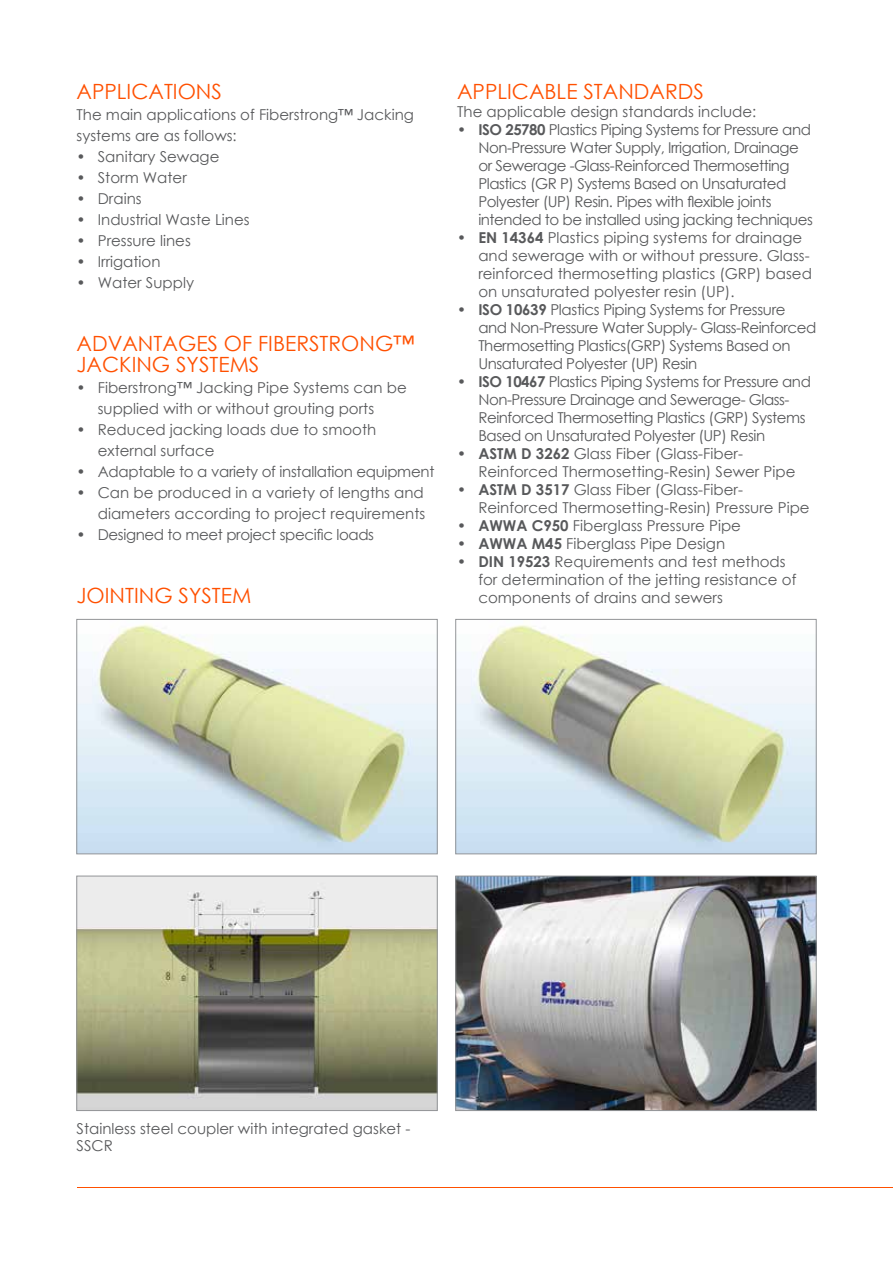
<style>
.page{position:relative;width:893px;height:1263px;background:#fff}
.page>*{position:absolute;margin:0;border:0;box-sizing:border-box;transform-origin:0 0}
.t1{font:21px/21px "Century Gothic";color:#ff5000}
.t2{font:15px/18px "Century Gothic";color:#58595b}
.t3{font:15px/18px "Century Gothic";letter-spacing:-.03em;color:#58595b}
.t4{font:15px "Century Gothic";letter-spacing:-.02em;color:#58595b}
.t5{font:15px "Century Gothic";letter-spacing:-.025em;color:#58595b}
.s1{font-weight:700}
</style>
<div class="page">
<hr style="left:78px;top:1187px;width:815px;height:1px;background:#ff5000">
<img style="left:79px;top:624px;width:356px;height:228px">
<div style="left:77px;top:619px;width:360px;height:235px;border:1px solid #939598"></div>
<img style="left:457px;top:625px;width:357px;height:227px">
<div style="left:455px;top:619px;width:361px;height:235px;border:1px solid #939598"></div>
<img style="left:457px;top:878px;width:357px;height:231px">
<div style="left:455px;top:876px;width:361px;height:235px;border:1px solid #939598"></div>
<img style="left:79px;top:878px;width:356px;height:231px">
<div style="left:77px;top:876px;width:360px;height:235px;border:1px solid #939598"></div>
<h1 class="t1" style="left:77px;top:80px;width:14px">App</h1>
<h1 class="t1" style="left:117px;top:80px;width:104px">lications</h1>
<p class="t2" style="left:77px;top:104px;width:339px;line-height:21px">The main applications of Fiberstrong™ Jacking systems are as follows:</p>
<p class="t2" style="left:77px;top:147px;width:144px">• Sanitary Sewage</p>
<p class="t2" style="left:77px;top:168px;width:112px">• Storm Water</p>
<p class="t2" style="left:77px;top:189px;width:67px">• Drains</p>
<p class="t2" style="left:77px;top:210px;width:175px">• Industrial Waste Lines</p>
<p class="t2" style="left:77px;top:231px;width:116px">• Pressure lines</p>
<p class="t2" style="left:77px;top:252px;width:86px">• Irrigation</p>
<p class="t2" style="left:77px;top:273px;width:119px">• Water Supply</p>
<h1 class="t1" style="left:77px;top:332px;width:339px">Advantages of Fiberstrong™<br>Jacking systems</h1>
<p class="t2" style="left:98px;top:377px;width:310px;line-height:21px;text-indent:-21px">• Fiberstrong™ Jacking Pipe Systems can be supplied with or without grouting ports</p>
<p class="t2" style="left:98px;top:419px;width:280px;line-height:21px;text-indent:-21px">• Reduced jacking loads due to smooth external surface</p>
<p class="t4" style="left:77px;top:461px;width:359px">• Adaptable to a variety of installation equipment</p>
<p class="t2" style="left:77px;top:482px;width:350px;line-height:21px;text-align:right">• Can be produced in a variety of lengths and diameters according to project requirements</p>
<p class="t5" style="left:77px;top:524px;width:299px">• Designed to meet project specific loads</p>
<h1 class="t1" style="left:77px;top:584px;width:24px">JOINTING</h1>
<h1 class="t1" style="left:179px;top:584px;width:48px">SYSTEM</h1>
<h1 class="t1" style="left:457px;top:80px;width:14px">App</h1>
<h1 class="t1" style="left:497px;top:80px;width:206px">licable Standar ds</h1>
<p class="t2" style="left:457px;top:102px;width:301px">The applicable design standards include:</p>
<p class="t3" style="left:478px;top:120px;width:336px;text-indent:-21px">• <span class="s1">ISO 25780</span> Plastics Piping Systems for Pressure and Non-Pressure Water Supply, Irrigation, Drainage or Sewerage -Glass-Reinforced Thermosetting Plastics (GR P) Systems Based on Unsaturated Polyester (UP) Resin. Pipes with flexible joints intended to be installed using jacking techniques</p>
<p class="t2" style="left:478px;top:228px;width:335px;text-indent:-21px"><span class="s1">• EN 14364</span> Plastics piping systems for drainage and sewerage with or without pressure. Glass&shy;reinforced thermosetting plastics (GRP) based on unsaturated polyester resin (UP).</p>
<p class="t3" style="left:478px;top:300px;width:340px;text-indent:-21px"><span class="s1">• ISO 10639</span> Plastics Piping Systems for Pressure and N on-Pressure Water Supply- Glass-Reinforced Thermosetting Plastics(GRP) Systems Based on Unsaturated Polyester (UP) Resin</p>
<p class="t3" style="left:478px;top:372px;width:334px;text-indent:-21px"><span class="s1">• ISO 10467</span> Plastics Piping Systems for Pressure and Non-Pressure Drainage and Sewerage- Glass-Reinforced Thermosetting Plastics (GRP) Systems Based on Unsaturated Polyester (UP) Resin</p>
<p class="t2" style="left:478px;top:444px;width:319px;text-indent:-21px"><span class="s1">• ASTM D 3262</span> Glass Fiber (Glass-Fiber-<br>Reinforced Thermosetting-Resin) Sewer Pipe</p>
<p class="t2" style="left:478px;top:480px;width:333px;text-indent:-21px"><span class="s1">• ASTM D 3517</span> Glass Fiber (Glass-Fiber-<br>Reinforced Thermosetting-Resin) Pressure Pipe</p>
<p class="t2" style="left:457px;top:516px;width:285px"><span class="s1">• AWWA C950</span> Fiberglass Pressure Pipe</p>
<p class="t2" style="left:457px;top:534px;width:270px"><span class="s1">• AWWA M45</span> Fiberglass Pipe Design</p>
<p class="t2" style="left:478px;top:552px;width:319px;text-indent:-21px"><span class="s1">• DIN 19523</span> Requirements and test methods for determination of the jetting resistance of components of drains and sewers</p>
<p class="t2" style="left:77px;top:1120px;width:335px;line-height:16.5px">Stainless steel coupler with integrated gasket -<br>SSCR</p>
</div>
